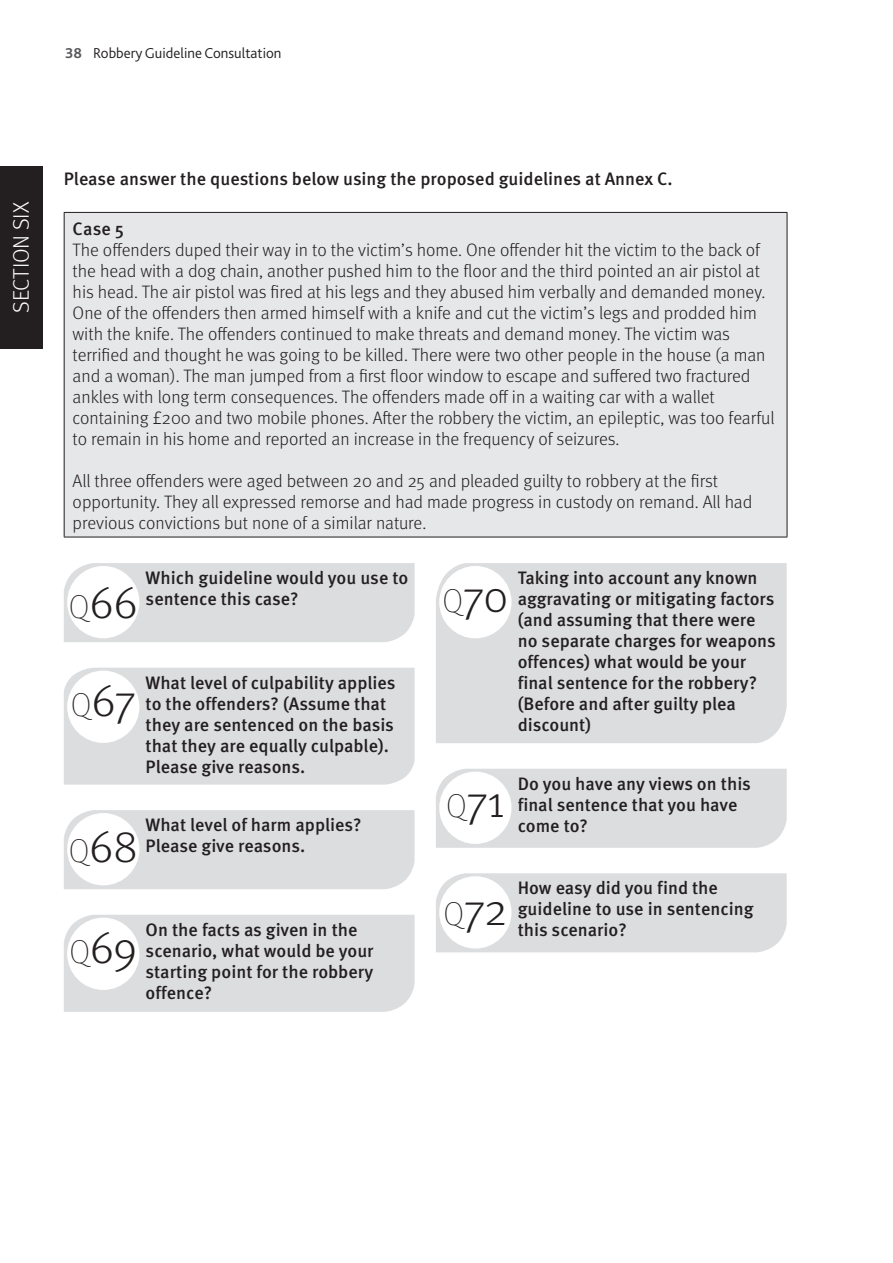
<style>
.page{position:relative;width:893px;height:1263px;background:#fff}
.page>*{position:absolute;margin:0;border:0;box-sizing:border-box;transform-origin:0 0}
.body_text{font:300 45px "Meta OT";letter-spacing:-.01em;color:#231f20}
.t1{font:300 22.5px "Meta OT";letter-spacing:-.005em;color:#fff}
.body_text-2{font:300 18px/21px "Meta OT";color:#231f20}
.question{font:500 18px/21px "Meta OT";color:#231f20}
.body_text-3{font:500 18px "Meta OT";color:#231f20}
.B_head{font:500 18px "Meta OT";color:#231f20}
.t2{font:300 15px "Bliss 2";color:#231f20}
.s1{font-weight:700;color:#57585a}
.s2{font-weight:100;font-size:33px}
</style>
<div class="page">
<div style="left:0;top:166px;width:43px;height:183px;background:#231f20"></div>
<div style="left:64px;top:212px;width:723px;height:325px;background:#e6e7e9"></div>
<hr style="left:64px;top:213px;width:1px;height:324px;background:#231f20">
<hr style="left:64px;top:212px;width:723px;height:1px;background:#231f20">
<hr style="left:787px;top:213px;width:1px;height:324px;background:#231f20">
<hr style="left:64px;top:537px;width:723px;height:1px;background:#231f20">
<div style="left:64px;top:563px;width:351px;height:79px;background:#dcdddf"></div>
<div style="left:67px;top:566px;width:72px;height:72px;background:#fff;border-radius:50%"></div>
<div style="left:64px;top:810px;width:351px;height:79px;background:#dcdddf"></div>
<div style="left:67px;top:813px;width:72px;height:72px;background:#fff;border-radius:50%"></div>
<div style="left:436px;top:563px;width:351px;height:180px;background:#dcdddf"></div>
<div style="left:439px;top:566px;width:72px;height:72px;background:#fff;border-radius:50%"></div>
<div style="left:64px;top:915px;width:351px;height:97px;background:#dcdddf"></div>
<div style="left:67px;top:918px;width:72px;height:72px;background:#fff;border-radius:50%"></div>
<div style="left:436px;top:769px;width:351px;height:79px;background:#dcdddf"></div>
<div style="left:439px;top:772px;width:72px;height:72px;background:#fff;border-radius:50%"></div>
<div style="left:436px;top:873px;width:351px;height:79px;background:#dcdddf"></div>
<div style="left:439px;top:876px;width:72px;height:72px;background:#fff;border-radius:50%"></div>
<div style="left:64px;top:668px;width:351px;height:117px;background:#dcdddf"></div>
<div style="left:67px;top:671px;width:72px;height:72px;background:#fff;border-radius:50%"></div>
<p class="t2" style="left:65px;top:43px;width:218px"><span class="s1">38</span> Robbery Guideline Consultation</p>
<p class="t1" style="left:8px;top:312px;width:112px;rotate:-90deg">SECTION SIX</p>
<p class="body_text-3" style="left:64px;top:168px;width:610px">Please answer the questions below using the proposed guidelines at Annex C.</p>
<p class="B_head" style="left:73px;top:218px;width:53px">Case 5</p>
<p class="body_text-2" style="left:73px;top:239px;width:703px">The offenders duped their way in to the victim’s home. One offender hit the victim to the back of the head with a dog chain, another pushed him to the floor and the third pointed an air pistol at his head. The air pistol was fired at his legs and they abused him verbally and demanded money.<br>One of the offenders then armed himself with a knife and cut the victim’s legs and prodded him with the knife. The offenders continued to make threats and demand money. The victim was terrified and thought he was going to be killed. There were two other people in the house (a man and a woman). The man jumped from a first floor window to escape and suffered two fractured ankles with long term consequences. The offenders made off in a waiting car with a wallet containing £200 and two mobile phones. After the robbery the victim, an epileptic, was too fearful to remain in his home and reported an increase in the frequency of seizures.</p>
<p class="body_text-2" style="left:73px;top:470px;width:681px">All three offenders were aged between 20 and 25 and pleaded guilty to robbery at the first opportunity. They all expressed remorse and had made progress in custody on remand. All had previous convictions but none of a similar nature.</p>
<p class="body_text" style="left:69px;top:576px;width:70px"><span class="s2">Q</span>66</p>
<p class="question" style="left:146px;top:568px;width:264px">Which guideline would you use to sentence this case?</p>
<p class="body_text" style="left:71px;top:674px;width:66px"><span class="s2">Q</span>67</p>
<p class="question" style="left:146px;top:673px;width:252px">What level of culpability applies to the offenders? (Assume that they are sentenced on the basis that they are equally culpable).<br>Please give reasons.</p>
<p class="body_text" style="left:69px;top:820px;width:70px"><span class="s2">Q</span>68</p>
<p class="question" style="left:146px;top:815px;width:218px">What level of harm applies?<br>Please give reasons.</p>
<p class="body_text" style="left:69px;top:921px;width:69px"><span class="s2">Q</span>69</p>
<p class="question" style="left:146px;top:920px;width:229px">On the facts as given in the scenario, what would be your starting point for the robbery offence?</p>
<p class="body_text" style="left:442px;top:570px;width:67px"><span class="s2">Q</span>70</p>
<p class="question" style="left:518px;top:568px;width:260px">Taking into account any known aggravating or mitigating factors (and assuming that there were no separate charges for weapons offences) what would be your final sentence for the robbery? (Before and after guilty plea discount)</p>
<p class="body_text" style="left:446px;top:775px;width:60px"><span class="s2">Q</span>71</p>
<p class="question" style="left:518px;top:774px;width:235px">Do you have any views on this final sentence that you have come to?</p>
<p class="body_text" style="left:443px;top:883px;width:65px"><span class="s2">Q</span>72</p>
<p class="question" style="left:518px;top:878px;width:237px">How easy did you find the guideline to use in sentencing this scenario?</p>
</div>
